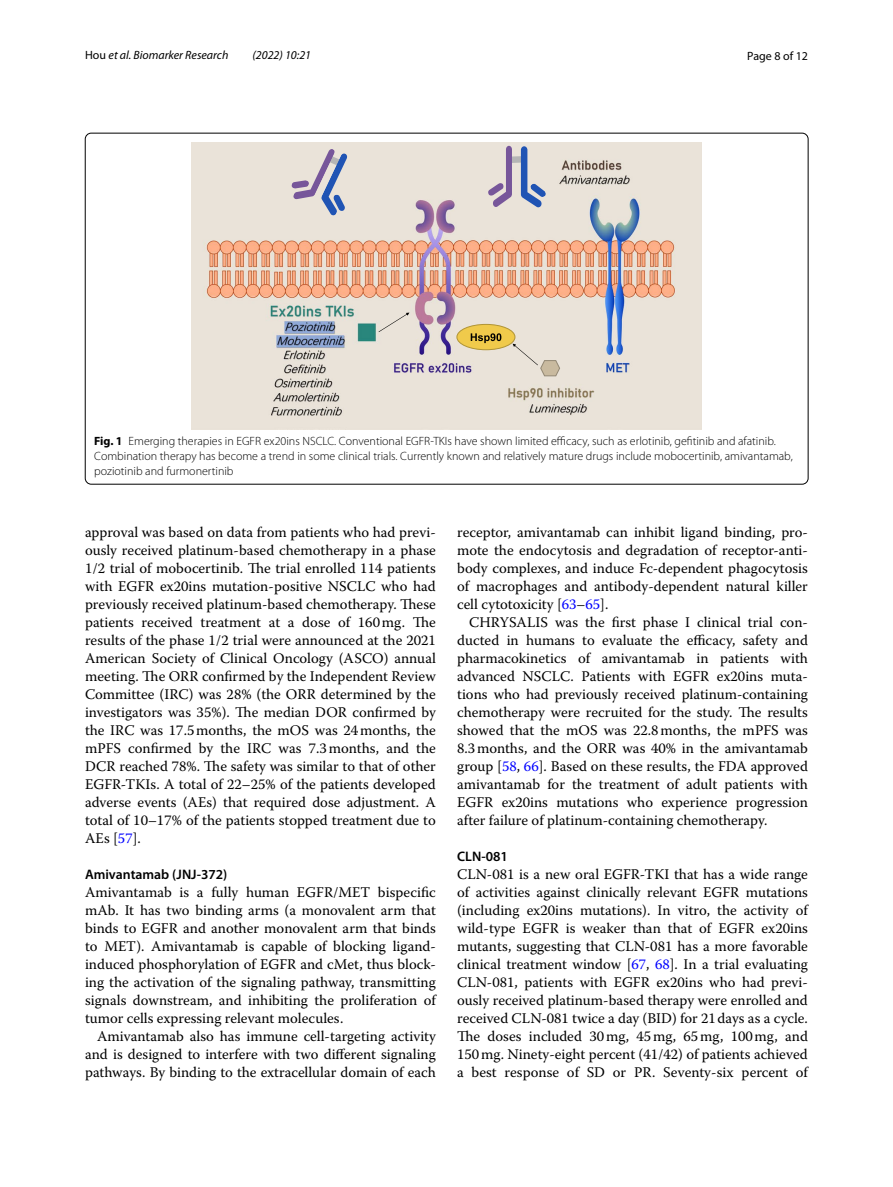
<style>
.page{position:relative;width:893px;height:1187px;background:#fff}
.page>*{position:absolute;margin:0;border:0;box-sizing:border-box;transform-origin:0 0}
.t1{font:14.7px/18px "Warnock Pro";color:#000;text-align:justify}
.t2{font:600 13.8px "Myriad Pro";color:#000}
.t3{font:300 12px/15px "Myriad Pro";color:#000}
.t4{font:italic 12px "Myriad Pro";color:#000}
.t5{font:12px "Myriad Pro";color:#000}
.s1{font-style:normal}
.s2{font-weight:700}
.s3{color:#00f}
</style>
<div class="page">
<img style="left:191px;top:142px;width:511px;height:287px">
<svg style="left:379px;top:312px;width:30px;height:20px"></svg>
<svg style="left:291px;top:148px;width:57px;height:68px;background:#bebbcb"></svg>
<svg style="left:488px;top:146px;width:58px;height:62px;background:#b9b8c9"></svg>
<svg style="left:513px;top:343px;width:47px;height:33px;background:#dfd7ca"></svg>
<div style="left:457px;top:324px;width:58px;height:26px;background:#f0ca4b;border-radius:50%"></div>
<div style="left:457px;top:324px;width:58px;height:26px;border:1px solid #b09435;border-radius:50%"></div>
<svg style="left:471px;top:333px;width:30px;height:10px"></svg>
<p class="t4" style="left:85px;top:48px;width:145px"><span class="s1">Hou</span> et al. Biomarker Research</p>
<p class="t4" style="left:252px;top:48px;width:60px">(2022) 10:21</p>
<p class="t5" style="left:747px;top:48px;width:62px">Page 8 of 12</p>
<p class="t3" style="left:94px;top:433px;width:700px"><span class="s2">Fig. 1</span> Emerging therapies in EGFR ex20ins NSCLC. Conventional EGFR-TKIs have shown limited efficacy, such as erlotinib, gefitinib and afatinib.<br>Combination therapy has become a trend in some clinical trials. Currently known and relatively mature drugs include mobocertinib, amivantamab, poziotinib and furmonertinib</p>
<p class="t1" style="left:85px;top:522px;width:352px">approval was based on data from patients who had previ&shy;ously received platinum-based chemotherapy in a phase 1/2 trial of mobocertinib. The trial enrolled 114 patients with EGFR ex20ins mutation-positive NSCLC who had previously received platinum-based chemotherapy. These patients received treatment at a dose of 160mg. The results of the phase 1/2 trial were announced at the 2021<br>American Society of Clinical Oncology (ASCO) annual meeting. The ORR confirmed by the Independent Review Committee (IRC) was 28% (the ORR determined by the investigators was 35%). The median DOR confirmed by the IRC was 17.5months, the mOS was 24months, the mPFS confirmed by the IRC was 7.3months, and the DCR reached 78%. The safety was similar to that of other EGFR-TKIs. A total of 22–25% of the patients developed adverse events (AEs) that required dose adjustment. A total of 10–17% of the patients stopped treatment due to AEs [<span class="s3">57</span>].</p>
<p class="t2" style="left:85px;top:865px;width:144px">Amivantamab (JNJ‑372)</p>
<p class="t1" style="left:85px;top:882px;width:352px">Amivantamab is a fully human EGFR/MET bispecific mAb. It has two binding arms (a monovalent arm that binds to EGFR and another monovalent arm that binds to MET). Amivantamab is capable of blocking ligand&shy;induced phosphorylation of EGFR and cMet, thus block&shy;ing the activation of the signaling pathway, transmitting signals downstream, and inhibiting the proliferation of tumor cells expressing relevant molecules.</p>
<p class="t1" style="left:85px;top:1026px;width:352px;text-indent:12px">Amivantamab also has immune cell-targeting activity and is designed to interfere with two different signaling pathways. By binding to the extracellular domain of each</p>
<p class="t1" style="left:457px;top:522px;width:352px">receptor, amivantamab can inhibit ligand binding, pro&shy;mote the endocytosis and degradation of receptor-anti&shy;body complexes, and induce Fc-dependent phagocytosis of macrophages and antibody-dependent natural killer cell cytotoxicity [<span class="s3">63</span>–<span class="s3">65</span>].</p>
<p class="t1" style="left:457px;top:612px;width:352px;text-indent:12px">CHRYSALIS was the first phase I clinical trial con&shy;ducted in humans to evaluate the efficacy, safety and pharmacokinetics of amivantamab in patients with advanced NSCLC. Patients with EGFR ex20ins muta&shy;tions who had previously received platinum-containing chemotherapy were recruited for the study. The results showed that the mOS was 22.8months, the mPFS was 8.3months, and the ORR was 40% in the amivantamab group [<span class="s3">58</span>, <span class="s3">66</span>]. Based on these results, the FDA approved amivantamab for the treatment of adult patients with EGFR ex20ins mutations who experience progression after failure of platinum-containing chemotherapy.</p>
<p class="t2" style="left:457px;top:847px;width:52px">CLN‑081</p>
<p class="t1" style="left:457px;top:864px;width:352px">CLN-081 is a new oral EGFR-TKI that has a wide range of activities against clinically relevant EGFR mutations (including ex20ins mutations). In vitro, the activity of wild-type EGFR is weaker than that of EGFR ex20ins mutants, suggesting that CLN-081 has a more favorable clinical treatment window [<span class="s3">67</span>, <span class="s3">68</span>]. In a trial evaluating CLN-081, patients with EGFR ex20ins who had previ&shy;ously received platinum-based therapy were enrolled and received CLN-081 twice a day (BID) for 21days as a cycle.<br>The doses included 30mg, 45mg, 65mg, 100mg, and 150mg. Ninety-eight percent (41/42) of patients achieved a best response of SD or PR. Seventy-six percent of</p>
</div>
